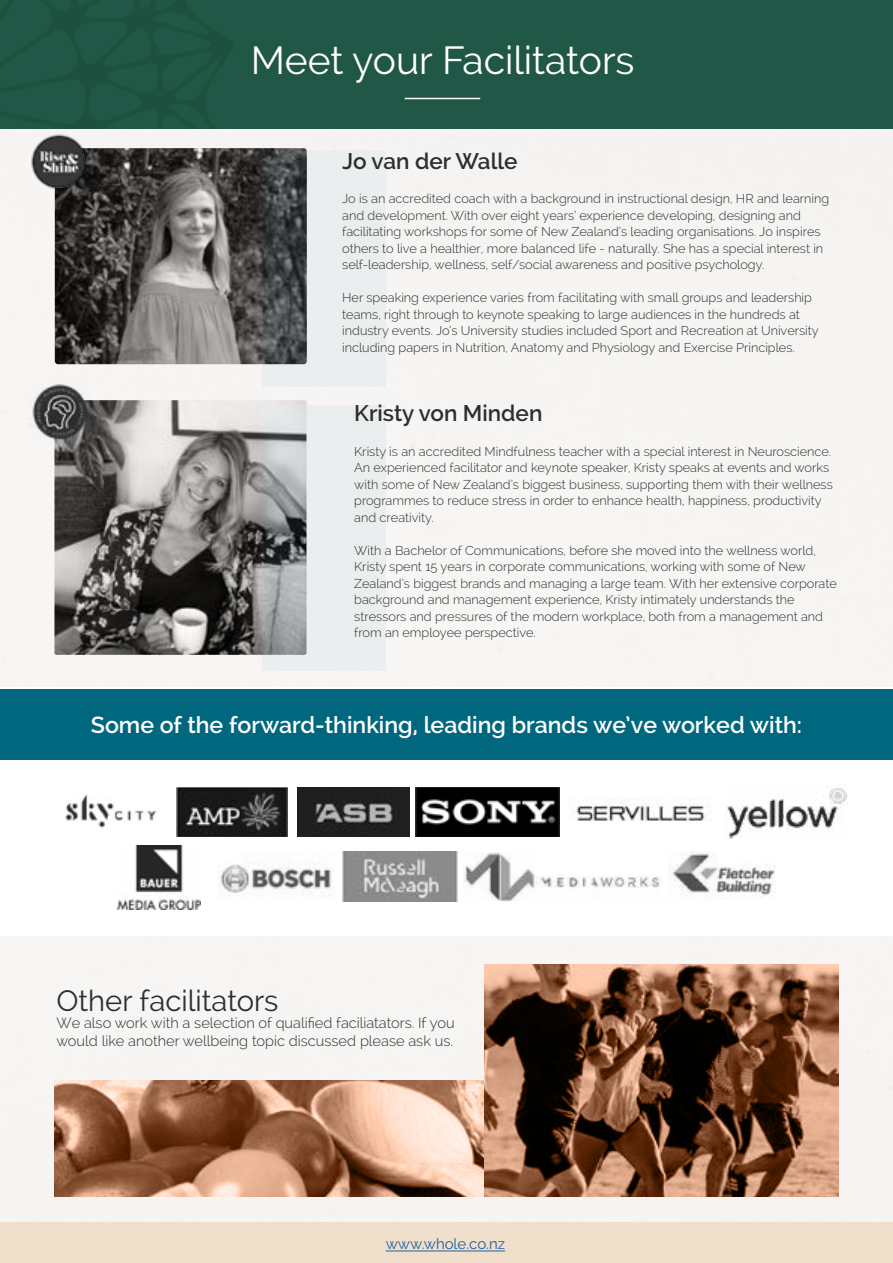
<style>
.page{position:relative;width:893px;height:1263px;background:#fff}
.page>*{position:absolute;margin:0;border:0;box-sizing:border-box;transform-origin:0 0}
.t1{font:39px "Raleway";color:#fff}
.t2{font:29.25px "Raleway";color:#2e2e2e}
.t3{font:600 23.1px "Raleway";color:#fff}
.t4{font:600 22.5px "Raleway";color:#2e2e2e}
.t5{font:15px "Raleway";color:#215e9e}
.t6{font:300 14.7px/17.5px "Raleway";color:#2e2e2e}
.t7{font:300 12.75px/16.5px "Raleway";color:#2e2e2e}
</style>
<div class="page">
<div style="left:0;top:128px;width:893px;height:1094px;background:#f6f5f3"></div>
<div style="left:0;top:688px;width:893px;height:248px;background:#fff"></div>
<div style="left:0;top:690px;width:893px;height:70px;background:#00677e"></div>
<div style="left:0;top:0;width:893px;height:128px;background:#205746"></div>
<div style="left:262px;top:150px;width:124px;height:237px;background:#eaeeee"></div>
<div style="left:262px;top:405px;width:124px;height:265px;background:#eaeeee"></div>
<img style="left:55px;top:148px;width:252px;height:216px">
<img style="left:54px;top:400px;width:252px;height:255px">
<img style="left:54px;top:1081px;width:430px;height:116px">
<img style="left:484px;top:965px;width:355px;height:232px">
<div style="left:0;top:1222px;width:893px;height:41px;background:#f0e0cb"></div>
<hr style="left:386px;top:1250px;width:119px;height:1px;background:#215e9e">
<img style="left:117px;top:846px;width:84px;height:63px">
<img style="left:65px;top:794px;width:92px;height:34px">
<img style="left:176px;top:787px;width:111px;height:49px">
<img style="left:298px;top:787px;width:111px;height:49px">
<img style="left:416px;top:787px;width:143px;height:49px">
<img style="left:568px;top:799px;width:144px;height:23px">
<img style="left:464px;top:852px;width:197px;height:50px">
<img style="left:220px;top:862px;width:112px;height:35px">
<img style="left:670px;top:851px;width:106px;height:47px">
<img style="left:342px;top:852px;width:115px;height:49px">
<hr style="left:405px;top:98px;width:75px;height:1px;background:#fff">
<img style="left:31px;top:133px;width:56px;height:57px">
<img style="left:27px;top:381px;width:64px;height:63px">
<img style="left:725px;top:786px;width:122px;height:53px">
<h1 class="t1" style="left:251px;top:37px;width:385px">Meet your Facilitators</h1>
<h3 class="t4" style="left:342px;top:148px;width:177px">Jo van der Walle</h3>
<p class="t7" style="left:342px;top:190px;width:488px">Jo is an accredited coach with a background in instructional design, HR and learning and development. With over eight years’ experience developing, designing and facilitating workshops for some of New Zealand’s leading organisations. Jo inspires others to live a healthier, more balanced life - naturally. She has a special interest in self-leadership, wellness, self/social awareness and positive psychology.</p>
<p class="t7" style="left:342px;top:289px;width:478px">Her speaking experience varies from facilitating with small groups and leadership teams, right through to keynote speaking to large audiences in the hundreds at industry events. Jo’s University studies included Sport and Recreation at University including papers in Nutrition, Anatomy and Physiology and Exercise Principles.</p>
<h3 class="t4" style="left:354px;top:400px;width:190px">Kristy von Minden</h3>
<p class="t7" style="left:354px;top:443px;width:480px">Kristy is an accredited Mindfulness teacher with a special interest in Neuroscience.<br>An experienced facilitator and keynote speaker, Kristy speaks at events and works with some of New Zealand’s biggest business, supporting them with their wellness programmes to reduce stress in order to enhance health, happiness, productivity and creativity.</p>
<p class="t7" style="left:354px;top:542px;width:484px">With a Bachelor of Communications, before she moved into the wellness world, Kristy spent 15 years in corporate communications, working with some of New Zealand’s biggest brands and managing a large team. With her extensive corporate background and management experience, Kristy intimately understands the stressors and pressures of the modern workplace, both from a management and from an employee perspective.</p>
<h3 class="t3" style="left:91px;top:711px;width:713px">Some of the forward-thinking, leading brands we’ve worked with:</h3>
<h2 class="t2" style="left:56px;top:983px;width:224px">Other facilitators</h2>
<p class="t6" style="left:56px;top:1014px;width:400px">We also work with a selection of qualified faciliatators. If you would like another wellbeing topic discussed please ask us.</p>
<p class="t5" style="left:386px;top:1235px;width:121px">www.whole.co.nz</p>
</div>
